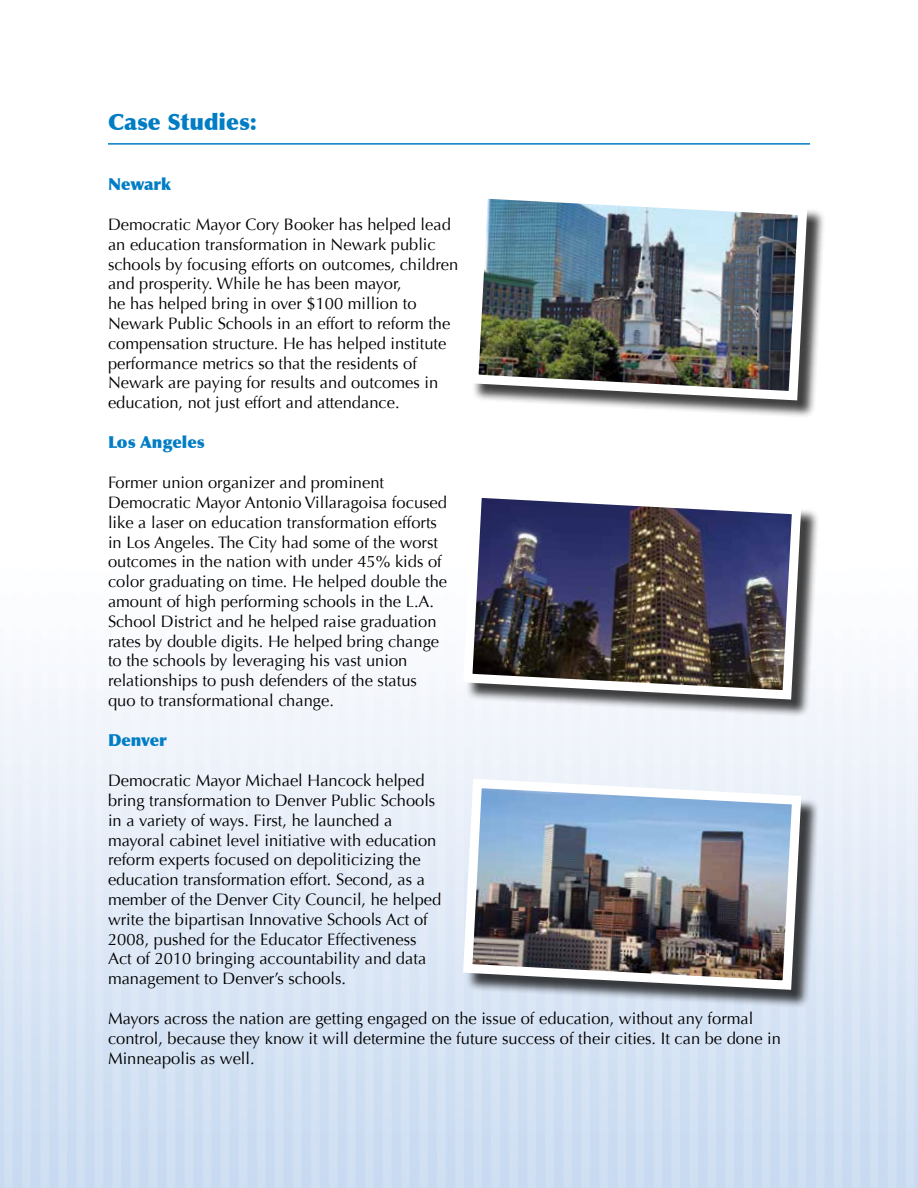
<style>
.page{position:relative;width:918px;height:1188px;background:#fff}
.page>*{position:absolute;margin:0;border:0;box-sizing:border-box;transform-origin:0 0}
.t1{font:900 22.5px "Optima";color:#007dc5}
.t2{font:16.5px/19.8px "Optima";color:#000}
.t3{font:900 16.5px "Optima";color:#007dc5}
</style>
<div class="page">
<hr style="left:108px;top:143px;width:702px;height:2px;background:#007dc5">
<div style="left:472px;top:192px;width:354px;height:227px;background:#000;opacity:.75"></div>
<img style="left:472px;top:192px;width:340px;height:213px">
<div style="left:466px;top:491px;width:354px;height:227px;background:#000;opacity:.75"></div>
<img style="left:458px;top:491px;width:348px;height:213px">
<div style="left:466px;top:782px;width:354px;height:226px;background:#000;opacity:.75"></div>
<img style="left:458px;top:774px;width:348px;height:221px">
<h1 class="t1" style="left:108px;top:108px;width:150px">Case Studies:</h1>
<p class="t3" style="left:108px;top:174px;width:64px">Newark</p>
<p class="t2" style="left:108px;top:215px;width:352px">Democratic Mayor Cory Booker has helped lead an education transformation in Newark public schools by focusing efforts on outcomes, children and prosperity. While he has been mayor,<br>he has helped bring in over $100 million to Newark Public Schools in an effort to reform the compensation structure. He has helped institute performance metrics so that the residents of Newark are paying for results and outcomes in education, not just effort and attendance.</p>
<p class="t3" style="left:108px;top:432px;width:98px">Los Angeles</p>
<p class="t2" style="left:108px;top:473px;width:341px">Former union organizer and prominent Democratic Mayor Antonio Villaragoisa focused like a laser on education transformation efforts in Los Angeles. The City had some of the worst outcomes in the nation with under 45% kids of color graduating on time. He helped double the amount of high performing schools in the L.A.<br>School District and he helped raise graduation rates by double digits. He helped bring change to the schools by leveraging his vast union relationships to push defenders of the status quo to transformational change.</p>
<p class="t3" style="left:108px;top:730px;width:60px">Denver</p>
<p class="t2" style="left:108px;top:771px;width:335px">Democratic Mayor Michael Hancock helped bring transformation to Denver Public Schools in a variety of ways. First, he launched a mayoral cabinet level initiative with education reform experts focused on depoliticizing the education transformation effort. Second, as a member of the Denver City Council, he helped write the bipartisan Innovative Schools Act of 2008, pushed for the Educator Effectiveness Act of 2010 bringing accountability and data management to Denver’s schools.</p>
<p class="t2" style="left:108px;top:1009px;width:674px">Mayors across the nation are getting engaged on the issue of education, without any formal control, because they know it will determine the future success of their cities. It can be done in<br>Minneapolis as well.</p>
</div>
